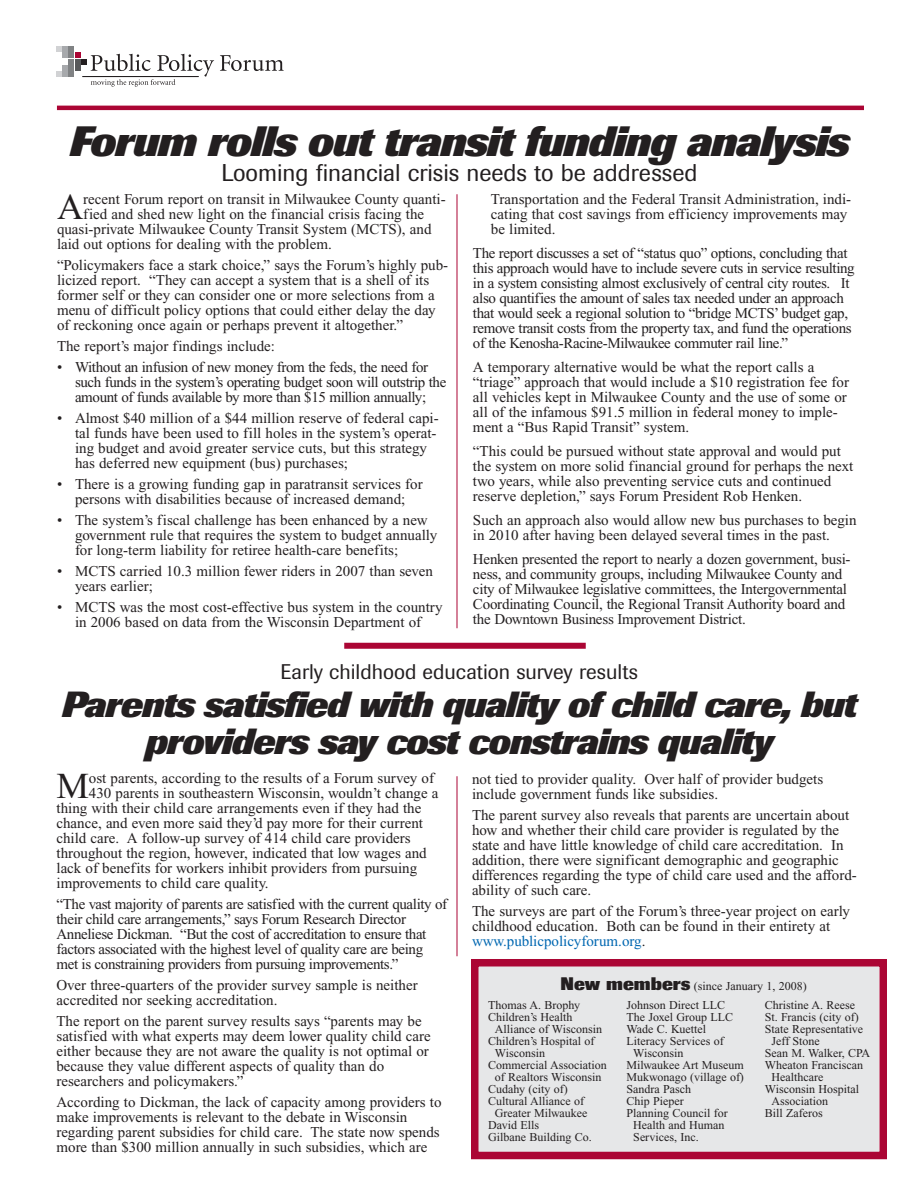
<style>
.page{position:relative;width:918px;height:1188px;background:#fff}
.page>*{position:absolute;margin:0;border:0;box-sizing:border-box;transform-origin:0 0}
.t1{font:italic 800 42px "Imago";letter-spacing:-.03em;color:#231f20}
.t2{font:36.6px "Times New Roman";color:#231f20}
.t3{font:italic 800 36px/37.5px "Imago";letter-spacing:-.03em;color:#231f20;text-align:center}
.t4{font:24px "Imago";color:#231f20}
.t5{font:21px "Imago";color:#231f20}
.t6{font:15px/15px "Times New Roman";color:#231f20}
.t7{font:15px/15px "Times New Roman";letter-spacing:-.025em;color:#231f20}
.t8{font:12px/19px "Times New Roman";color:#231f20}
.s1{color:#0067b1}
.s2{font-family:"Imago";font-weight:800;font-size:18px}
</style>
<div class="page">
<div style="left:478px;top:966px;width:401px;height:186px;background:#e6e7e8"></div>
<div style="left:471px;top:959px;width:416px;height:200px;border:8px solid #ab0534"></div>
<hr style="left:57px;top:106px;width:807px;height:4px;background:#ab0534">
<svg style="left:220px;top:55px;width:64px;height:16px"></svg>
<svg style="left:56px;top:46px;width:158px;height:41px"></svg>
<hr style="left:82px;top:76px;width:117px;height:1px;background:#231f20">
<div style="left:344px;top:643px;width:242px;height:6px;background:#ab0534"></div>
<hr style="left:457px;top:194px;width:1px;height:434px;background:#ab0534">
<hr style="left:457px;top:776px;width:1px;height:180px;background:#ab0534">
<h1 class="t1" style="left:69px;top:126px;width:782px">Forum rolls out transit funding analysis</h1>
<h3 class="t4" style="left:222px;top:164px;width:477px">Looming financial crisis needs to be addressed</h3>
<h2 class="t2" style="left:57px;top:194px;width:28px">A</h2>
<p class="t6" style="left:83px;top:193px;width:364px">recent Forum report on transit in Milwaukee County quanti-</p>
<p class="t6" style="left:491px;top:193px;width:362px">Transportation and the Federal Transit Administration, indi&shy;cating that cost savings from efficiency improvements may be limited.</p>
<p class="t7" style="left:473px;top:247px;width:383px">The report discusses a set of “status quo” options, concluding that this approach would have to include severe cuts in service resulting in a system consisting almost exclusively of central city routes. It also quantifies the amount of sales tax needed under an approach that would seek a regional solution to “bridge MCTS’ budget gap, remove transit costs from the property tax, and fund the operations of the Kenosha-Racine-Milwaukee commuter rail line.”</p>
<p class="t6" style="left:473px;top:361px;width:378px">A temporary alternative would be what the report calls a “triage” approach that would include a $10 registration fee for all vehicles kept in Milwaukee County and the use of some or all of the infamous $91.5 million in federal money to imple&shy;ment a “Bus Rapid Transit” system.</p>
<p class="t6" style="left:473px;top:445px;width:382px">“This could be pursued without state approval and would put the system on more solid financial ground for perhaps the next two years, while also preventing service cuts and continued reserve depletion,” says Forum President Rob Henken.</p>
<p class="t6" style="left:473px;top:514px;width:385px">Such an approach also would allow new bus purchases to begin in 2010 after having been delayed several times in the past.</p>
<p class="t6" style="left:473px;top:553px;width:379px">Henken presented the report to nearly a dozen government, busi&shy;ness, and community groups, including Milwaukee County and city of Milwaukee legislative committees, the Intergovernmental Coordinating Council, the Regional Transit Authority board and the Downtown Business Improvement District.</p>
<h3 class="t5" style="left:281px;top:664px;width:359px">Early childhood education survey results</h3>
<h3 class="t3" style="left:62px;top:689px;width:797px">Parents satisfied with quality of child care, but providers say cost constrains quality</h3>
<h2 class="t2" style="left:57px;top:773px;width:34px">M</h2>
<p class="t6" style="left:89px;top:772px;width:347px">ost parents, according to the results of a Forum survey of</p>
<p class="t6" style="left:83px;top:208px;width:343px">fied and shed new light on the financial crisis facing the</p>
<p class="t6" style="left:57px;top:223px;width:376px">quasi-private Milwaukee County Transit System (MCTS), and</p>
<p class="t6" style="left:57px;top:238px;width:276px">laid out options for dealing with the problem.</p>
<p class="t6" style="left:57px;top:259px;width:393px">“Policymakers face a stark choice,” says the Forum’s highly pub&shy;licized report. “They can accept a system that is a shell of its former self or they can consider one or more selections from a menu of difficult policy options that could either delay the day of reckoning once again or perhaps prevent it altogether.”</p>
<p class="t6" style="left:57px;top:340px;width:220px">The report’s major findings include:</p>
<p class="t7" style="left:75px;top:361px;width:373px;text-indent:-18px">• Without an infusion of new money from the feds, the need for such funds in the system’s operating budget soon will outstrip the amount of funds available by more than $15 million annually;</p>
<p class="t6" style="left:75px;top:412px;width:365px;text-indent:-18px">• Almost $40 million of a $44 million reserve of federal capi&shy;tal funds have been used to fill holes in the system’s operat&shy;ing budget and avoid greater service cuts, but this strategy has deferred new equipment (bus) purchases;</p>
<p class="t6" style="left:57px;top:478px;width:367px;text-align:center">• There is a growing funding gap in paratransit services for persons with disabilities because of increased demand;</p>
<p class="t6" style="left:75px;top:514px;width:364px;text-indent:-18px">• The system’s fiscal challenge has been enhanced by a new government rule that requires the system to budget annually for long-term liability for retiree health-care benefits;</p>
<p class="t6" style="left:75px;top:565px;width:360px;text-indent:-18px">• MCTS carried 10.3 million fewer riders in 2007 than seven years earlier;</p>
<p class="t6" style="left:57px;top:601px;width:387px;text-align:center">• MCTS was the most cost-effective bus system in the country in 2006 based on data from the Wisconsin Department of</p>
<p class="t6" style="left:472px;top:773px;width:353px">not tied to provider quality. Over half of provider budgets include government funds like subsidies.</p>
<p class="t6" style="left:472px;top:809px;width:386px">The parent survey also reveals that parents are uncertain about how and whether their child care provider is regulated by the state and have little knowledge of child care accreditation. In addition, there were significant demographic and geographic differences regarding the type of child care used and the afford&shy;ability of such care.</p>
<p class="t6" style="left:472px;top:905px;width:379px">The surveys are part of the Forum’s three-year project on early childhood education. Both can be found in their entirety at <span class="s1">www.publicpolicyforum.org</span>.</p>
<p class="t8" style="left:488px;top:978px;width:320px;text-indent:72px"><span class="s2">New members</span> (since January 1, 2008)<br>Thomas A. Brophy</p>
<p class="t8" style="left:488px;top:1009px;width:86px">Children’s Health</p>
<p class="t8" style="left:495px;top:1021px;width:109px">Alliance of Wisconsin</p>
<p class="t8" style="left:488px;top:1033px;width:108px">Children’s Hospital of</p>
<p class="t8" style="left:495px;top:1045px;width:52px">Wisconsin</p>
<p class="t8" style="left:488px;top:1057px;width:120px">Commercial Association</p>
<p class="t8" style="left:495px;top:1069px;width:108px">of Realtors Wisconsin</p>
<p class="t8" style="left:488px;top:1081px;width:81px">Cudahy (city of)</p>
<p class="t8" style="left:488px;top:1093px;width:97px">Cultural Alliance of</p>
<p class="t8" style="left:495px;top:1105px;width:94px">Greater Milwaukee</p>
<p class="t8" style="left:488px;top:1117px;width:52px">David Ells</p>
<p class="t8" style="left:488px;top:1129px;width:105px">Gilbane Building Co.</p>
<p class="t6" style="left:89px;top:787px;width:351px">430 parents in southeastern Wisconsin, wouldn’t change a</p>
<p class="t6" style="left:57px;top:802px;width:366px">thing with their child care arrangements even if they had the</p>
<p class="t6" style="left:57px;top:817px;width:368px">chance, and even more said they’d pay more for their current</p>
<p class="t6" style="left:57px;top:832px;width:356px">child care. A follow-up survey of 414 child care providers</p>
<p class="t6" style="left:57px;top:847px;width:372px">throughout the region, however, indicated that low wages and</p>
<p class="t6" style="left:57px;top:862px;width:362px">lack of benefits for workers inhibit providers from pursuing</p>
<p class="t6" style="left:57px;top:877px;width:214px">improvements to child care quality.</p>
<p class="t7" style="left:57px;top:898px;width:392px">“The vast majority of parents are satisfied with the current quality of their child care arrangements,” says Forum Research Director Anneliese Dickman. “But the cost of accreditation to ensure that factors associated with the highest level of quality care are being met is constraining providers from pursuing improvements.”</p>
<p class="t6" style="left:57px;top:979px;width:363px">Over three-quarters of the provider survey sample is neither accredited nor seeking accreditation.</p>
<p class="t6" style="left:57px;top:1015px;width:376px">The report on the parent survey results says “parents may be satisfied with what experts may deem lower quality child care either because they are not aware the quality is not optimal or because they value different aspects of quality than do researchers and policymakers.”</p>
<p class="t6" style="left:57px;top:1096px;width:387px">According to Dickman, the lack of capacity among providers to make improvements is relevant to the debate in Wisconsin regarding parent subsidies for child care. The state now spends more than $300 million annually in such subsidies, which are</p>
<p class="t8" style="left:627px;top:997px;width:100px">Johnson Direct LLC</p>
<p class="t8" style="left:627px;top:1009px;width:108px">The Joxel Group LLC</p>
<p class="t8" style="left:627px;top:1021px;width:81px">Wade C. Kuettel</p>
<p class="t8" style="left:627px;top:1033px;width:99px">Literacy Services of</p>
<p class="t8" style="left:633px;top:1045px;width:52px">Wisconsin</p>
<p class="t8" style="left:627px;top:1057px;width:119px">Milwaukee Art Museum</p>
<p class="t8" style="left:627px;top:1069px;width:119px">Mukwonago (village of)</p>
<p class="t8" style="left:627px;top:1081px;width:66px">Sandra Pasch</p>
<p class="t8" style="left:627px;top:1093px;width:59px">Chip Pieper</p>
<p class="t8" style="left:627px;top:1105px;width:103px">Planning Council for</p>
<p class="t8" style="left:633px;top:1117px;width:93px">Health and Human</p>
<p class="t8" style="left:633px;top:1129px;width:67px">Services, Inc.</p>
<p class="t8" style="left:765px;top:997px;width:92px">Christine A. Reese</p>
<p class="t8" style="left:765px;top:1009px;width:95px">St. Francis (city of)</p>
<p class="t8" style="left:765px;top:1021px;width:100px">State Representative</p>
<p class="t8" style="left:772px;top:1033px;width:50px">Jeff Stone</p>
<p class="t8" style="left:765px;top:1045px;width:107px">Sean M. Walker, CPA</p>
<p class="t8" style="left:765px;top:1057px;width:100px">Wheaton Franciscan</p>
<p class="t8" style="left:772px;top:1069px;width:53px">Healthcare</p>
<p class="t8" style="left:765px;top:1081px;width:96px">Wisconsin Hospital</p>
<p class="t8" style="left:772px;top:1093px;width:58px">Association</p>
<p class="t8" style="left:765px;top:1105px;width:59px">Bill Zaferos</p>
</div>
